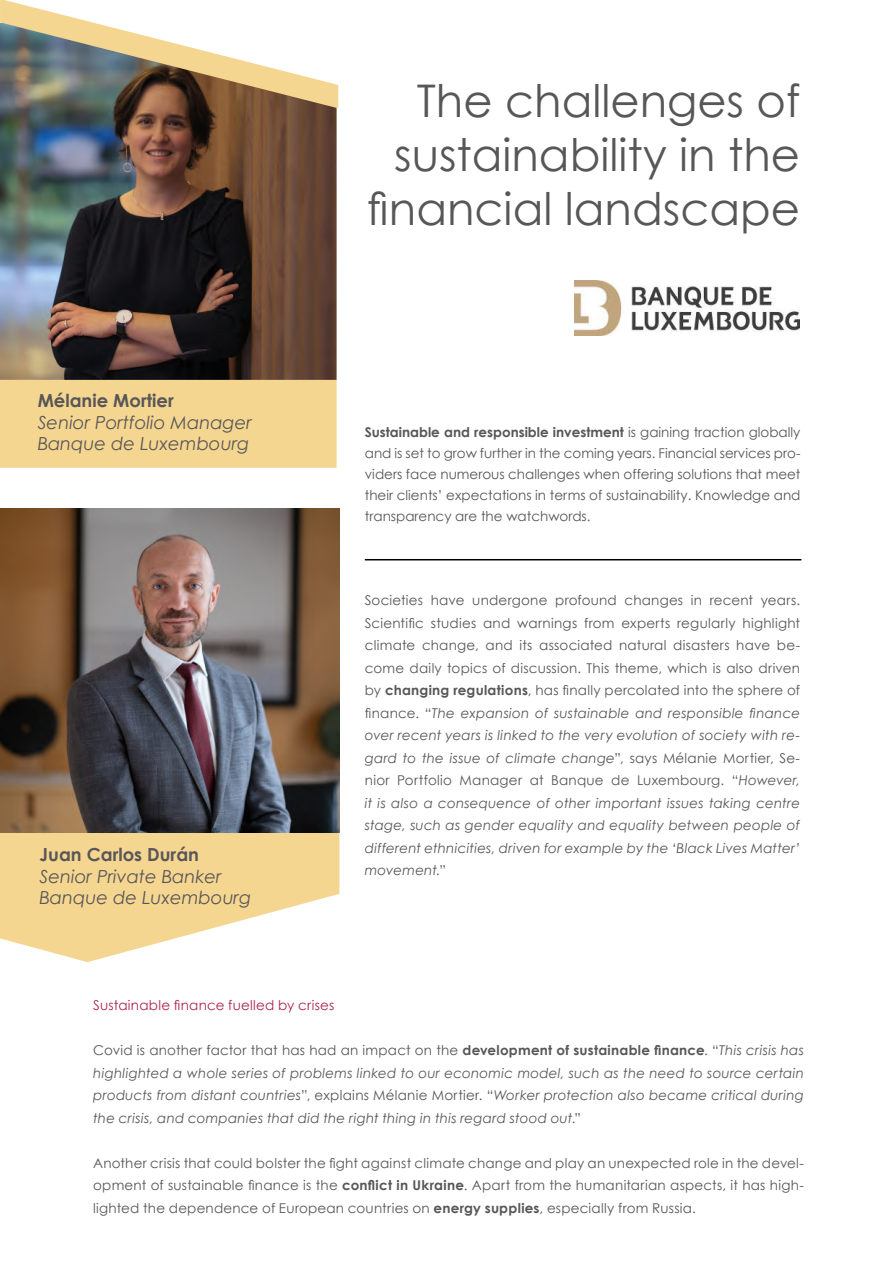
<style>
.page{position:relative;width:893px;height:1263px;background:#fff}
.page>*{position:absolute;margin:0;border:0;box-sizing:border-box;transform-origin:0 0}
.t1{font:45px/54px "Century Gothic";color:#585658;text-align:right}
.t2{font:italic 18px/21.6px "Century Gothic";color:#585658}
.t3{font:700 18px "Century Gothic";color:#585658}
.t4{font:13.5px/22.5px "Century Gothic";letter-spacing:.01em;color:#585658;text-align:justify}
.t5{font:italic 13.5px/22.5px "Century Gothic";letter-spacing:.015em;color:#585658;text-align:justify}
.t6{font:13.5px "Century Gothic";letter-spacing:.015em;color:#ac234b}
.s1{font-weight:700}
.s2{font-style:italic}
.s3{font-style:normal}
.s4{font-weight:700;font-style:normal}
</style>
<div class="page">
<img style="left:574px;top:280px;width:226px;height:56px">
<svg style="left:0;top:832px;width:339px;height:130px"></svg>
<div style="left:0;top:380px;width:337px;height:88px;background:#f5d690"></div>
<hr style="left:365px;top:559px;width:436px;height:1px;background:#000">
<img style="left:0;top:219px;width:337px;height:161px">
<img style="left:0;top:0;width:339px;height:219px">
<img style="left:1px;top:509px;width:338px;height:323px">
<h2 class="t3" style="left:38px;top:389px;width:138px">Mélanie Mortier</h2>
<h2 class="t2" style="left:38px;top:411px;width:216px">Senior Portfolio Manager<br>Banque de Luxembourg</h2>
<h2 class="t3" style="left:40px;top:843px;width:161px">Juan Carlos Durán</h2>
<h2 class="t2" style="left:40px;top:865px;width:213px">Senior Private Banker<br>Banque de Luxembourg</h2>
<h1 class="t1" style="left:367px;top:73px;width:435px">The challenges of sustainability in the financial landscape</h1>
<p class="t4" style="left:365px;top:421px;width:437px;line-height:21px"><span class="s1">Sustainable and responsible investment</span> is gaining traction globally and is set to grow further in the coming years. Financial services pro&shy;viders face numerous challenges when offering solutions that meet their clients’ expectations in terms of sustainability. Knowledge and transparency are the watchwords.</p>
<p class="t4" style="left:365px;top:589px;width:437px">Societies have undergone profound changes in recent years.<br>Scientific studies and warnings from experts regularly highlight climate change, and its associated natural disasters have be&shy;come daily topics of discussion. This theme, which is also driven by <span class="s1">changing regulations</span>, has finally percolated into the sphere of finance. “<span class="s2">The expansion of sustainable and responsible finance over recent years is linked to the very evolution of society with re&shy;gard to the issue of climate change</span>”, says Mélanie Mortier, Se&shy;nior Portfolio Manager at Banque de Luxembourg. “<span class="s2">However, it is also a consequence of other important issues taking centre stage, such as gender equality and equality between people of different ethnicities, driven for example by the ‘Black Lives Matter’ movement.</span>”</p>
<p class="t6" style="left:93px;top:997px;width:243px">Sustainable finance fuelled by crises</p>
<p class="t5" style="left:93px;top:1039px;width:712px"><span class="s3">Covid is another factor that has had an impact on the</span> <span class="s4">development of sustainable finance</span><span class="s3">. “</span>This crisis has highlighted a whole series of problems linked to our economic model, such as the need to source certain products from distant countries<span class="s3">”, explains Mélanie Mortier. “</span>Worker protection also became critical during the crisis, and companies that did the right thing in this regard stood out<span class="s3">.”</span></p>
<p class="t4" style="left:93px;top:1151px;width:712px">Another crisis that could bolster the fight against climate change and play an unexpected role in the devel&shy;opment of sustainable finance is the <span class="s1">conflict in Ukraine</span>. Apart from the humanitarian aspects, it has high&shy;lighted the dependence of European countries on <span class="s1">energy supplies</span>, especially from Russia.</p>
</div>
